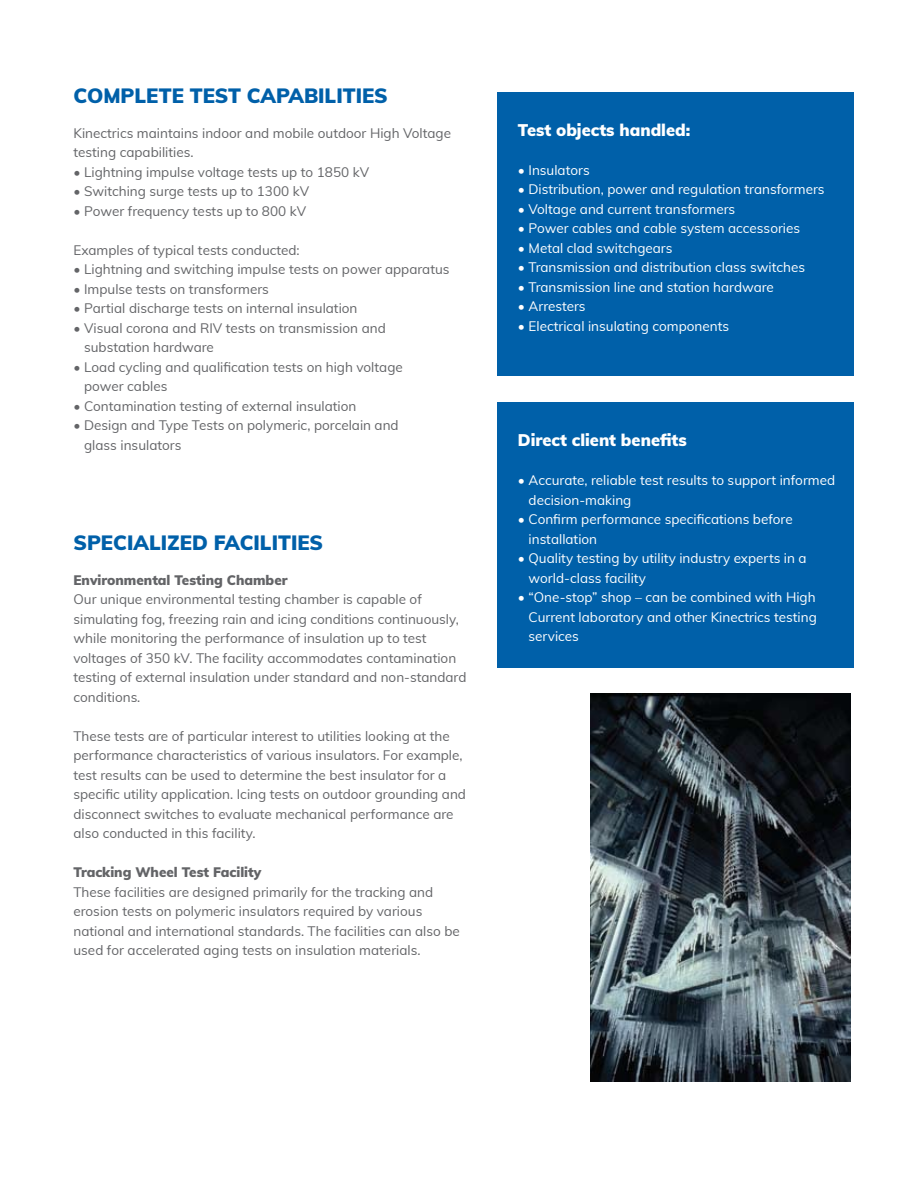
<style>
.page{position:relative;width:918px;height:1188px;background:#fff}
.page>*{position:absolute;margin:0;border:0;box-sizing:border-box;transform-origin:0 0}
.t1{font:900 20.25px "Muli";color:#0060a9}
.t2{font:900 16.5px "Muli";color:#fff}
.t3{font:13.5px/19.5px "Muli";color:#636467}
.t4{font:13.5px/19.5px "Muli";color:#fff}
.t5{font:900 13.5px "Muli";color:#636467}
</style>
<div class="page">
<div style="left:497px;top:92px;width:357px;height:284px;background:#0060a9"></div>
<div style="left:497px;top:403px;width:357px;height:265px;background:#0060a9"></div>
<img style="left:591px;top:693px;width:260px;height:389px">
<h1 class="t1" style="left:74px;top:81px;width:316px">Complete test capabilities</h1>
<p class="t3" style="left:74px;top:123px;width:379px">Kinectrics maintains indoor and mobile outdoor High Voltage testing capabilities.</p>
<p class="t3" style="left:74px;top:162px;width:297px">• Lightning impulse voltage tests up to 1850 kV</p>
<p class="t3" style="left:74px;top:181px;width:237px">• Switching surge tests up to 1300 kV</p>
<p class="t3" style="left:74px;top:201px;width:234px">• Power frequency tests up to 800 kV</p>
<p class="t3" style="left:74px;top:240px;width:228px">Examples of typical tests conducted:</p>
<p class="t3" style="left:74px;top:259px;width:378px">• Lightning and switching impulse tests on power apparatus</p>
<p class="t3" style="left:74px;top:279px;width:197px">• Impulse tests on transformers</p>
<p class="t3" style="left:74px;top:298px;width:286px">• Partial discharge tests on internal insulation</p>
<p class="t3" style="left:84px;top:318px;width:303px;text-indent:-11px">• Visual corona and RIV tests on transmission and substation hardware</p>
<p class="t3" style="left:84px;top:357px;width:320px;text-indent:-11px">• Load cycling and qualification tests on high voltage power cables</p>
<p class="t3" style="left:74px;top:396px;width:284px">• Contamination testing of external insulation</p>
<p class="t3" style="left:84px;top:415px;width:316px;text-indent:-11px">• Design and Type Tests on polymeric, porcelain and glass insulators</p>
<h1 class="t1" style="left:74px;top:528px;width:251px">Specialized Facilities</h1>
<p class="t5" style="left:74px;top:570px;width:216px">Environmental Testing Chamber</p>
<p class="t3" style="left:74px;top:589px;width:394px">Our unique environmental testing chamber is capable of simulating fog, freezing rain and icing conditions continuously, while monitoring the performance of insulation up to test voltages of 350 kV. The facility accommodates contamination testing of external insulation under standard and non-standard conditions.</p>
<p class="t3" style="left:74px;top:726px;width:394px">These tests are of particular interest to utilities looking at the performance characteristics of various insulators. For example, test results can be used to determine the best insulator for a specific utility application. Icing tests on outdoor grounding and disconnect switches to evaluate mechanical performance are also conducted in this facility.</p>
<p class="t5" style="left:74px;top:862px;width:189px">Tracking Wheel Test Facility</p>
<p class="t3" style="left:74px;top:882px;width:388px">These facilities are designed primarily for the tracking and erosion tests on polymeric insulators required by various national and international standards. The facilities can also be used for accelerated aging tests on insulation materials.</p>
<p class="t2" style="left:518px;top:118px;width:174px">Test objects handled:</p>
<p class="t4" style="left:518px;top:159px;width:73px">• Insulators</p>
<p class="t4" style="left:518px;top:179px;width:308px">• Distribution, power and regulation transformers</p>
<p class="t4" style="left:518px;top:198px;width:219px">• Voltage and current transformers</p>
<p class="t4" style="left:518px;top:218px;width:284px">• Power cables and cable system accessories</p>
<p class="t4" style="left:518px;top:237px;width:156px">• Metal clad switchgears</p>
<p class="t4" style="left:518px;top:257px;width:289px">• Transmission and distribution class switches</p>
<p class="t4" style="left:518px;top:276px;width:258px">• Transmission line and station hardware</p>
<p class="t4" style="left:518px;top:296px;width:69px">• Arresters</p>
<p class="t4" style="left:518px;top:315px;width:213px">• Electrical insulating components</p>
<p class="t2" style="left:518px;top:428px;width:170px">Direct client benefits</p>
<p class="t4" style="left:529px;top:470px;width:308px;text-indent:-11px">• Accurate, reliable test results to support informed decision-making</p>
<p class="t4" style="left:529px;top:509px;width:266px;text-indent:-11px">• Confirm performance specifications before installation</p>
<p class="t4" style="left:529px;top:548px;width:280px;text-indent:-11px">• Quality testing by utility industry experts in a world-class facility</p>
<p class="t4" style="left:529px;top:587px;width:290px;text-align:justify;text-indent:-11px">• “One-stop” shop – can be combined with High Current laboratory and other Kinectrics testing services</p>
</div>
